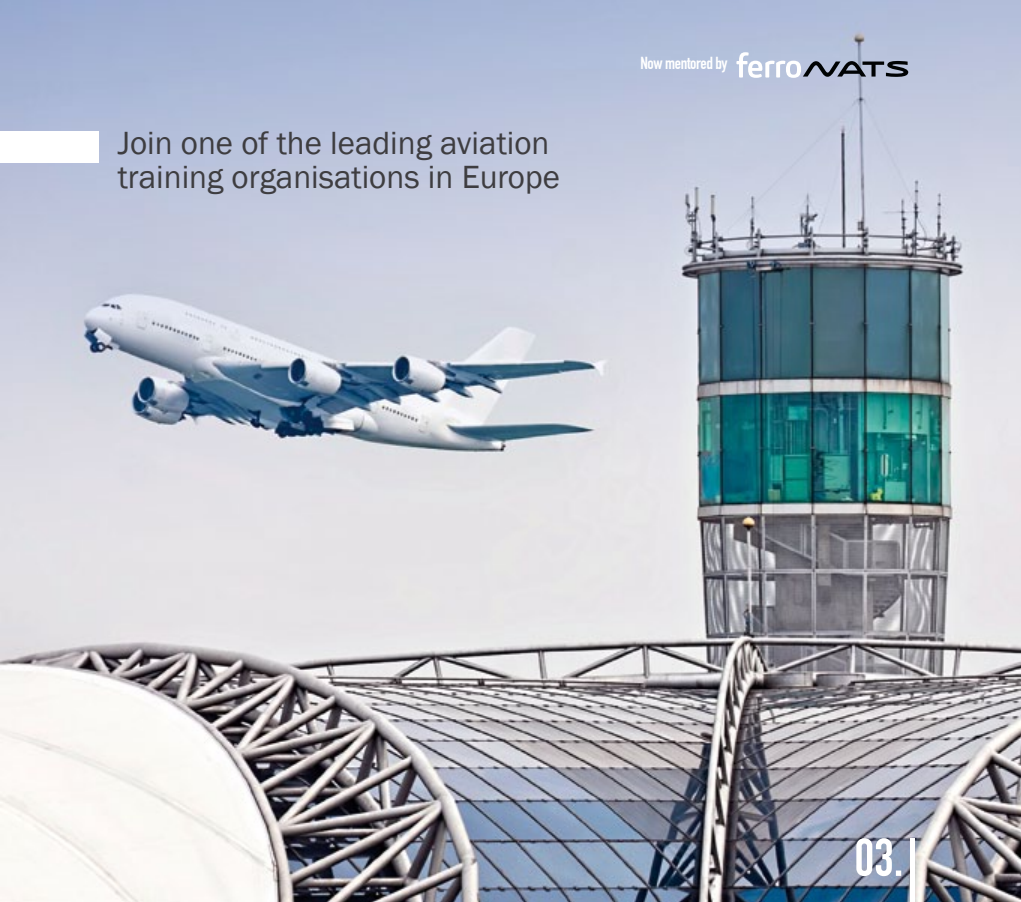
<style>
.page{position:relative;width:1021px;height:902px;background:#fff}
.page>*{position:absolute;margin:0;border:0;box-sizing:border-box;transform-origin:0 0}
.t1{font:52.5px "DIN Engschrift Alternate";color:#fff}
.t2{font:33px/34.5px "Franklin Gothic";color:#3e3d40}
.t3{font:16.95px "DIN Engschrift Alternate";letter-spacing:-.02em;color:#fff}
</style>
<div class="page">
<img style="left:0;top:0;width:1020px;height:901px">
<div style="left:0;top:131px;width:99px;height:31px;background:#fff"></div>
<hr style="left:910px;top:838px;width:4px;height:63px;background:#fff">
<svg style="left:736px;top:52px;width:172px;height:26px;background:#a3abbd"></svg>
<p class="t2" style="left:118px;top:126px;width:443px">Join one of the leading aviation training organisations in Europe</p>
<p class="t3" style="left:640px;top:53px;width:89px">Now mentored by</p>
<h1 class="t1" style="left:854px;top:826px;width:50px">03.</h1>
</div>
